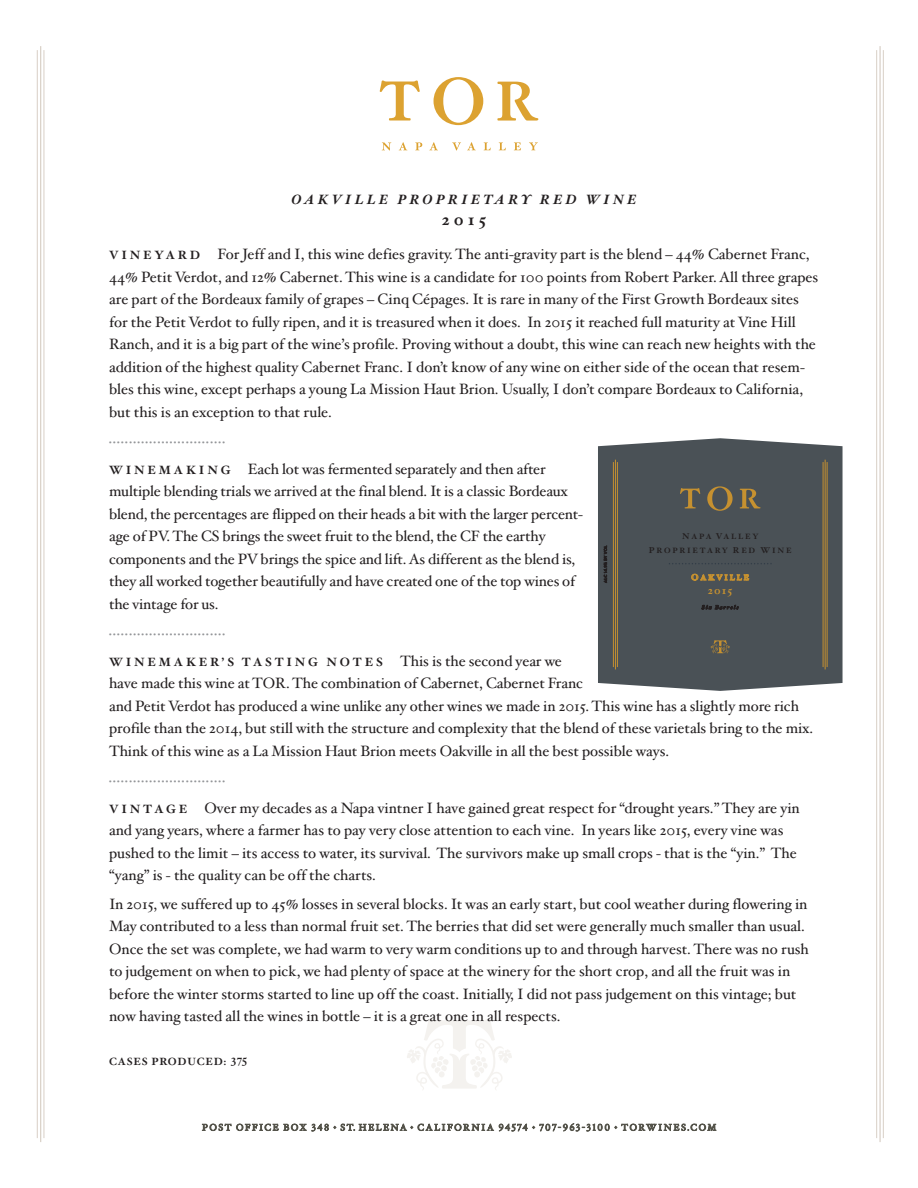
<style>
.page{position:relative;width:918px;height:1188px;background:#fff}
.page>*{position:absolute;margin:0;border:0;box-sizing:border-box;transform-origin:0 0}
.t1{font:700 16.5px "Hoefler Text";color:#231f20}
.t2{font:15px/22.5px "Hoefler Text";color:#231f20}
.t3{font:italic 700 13.5px "Hoefler Text";letter-spacing:.24em;color:#231f20}
.t4{font:700 12px "Hoefler Text";letter-spacing:.24em;color:#231f20}
.t5{font:700 10.8px "Hoefler Text";color:#c69130}
.t6{font:700 10.5px "Hoefler Text";letter-spacing:.075em;color:#231f20}
.t7{font:700 7.65px/13.6px "Hoefler Text";letter-spacing:.235em;color:#231f20;text-align:center}
.t8{font:7.5px "Hoefler Text";color:#939598}
.s1{font-weight:700;font-size:12px}
.s2{font-weight:400;font-size:15px}
.s3{font-family:"Hoefler Text Bold Alt";font-weight:400}
.s4{font-size:8.4px}
</style>
<div class="page">
<svg style="left:407px;top:1019px;width:105px;height:71px"></svg>
<svg style="left:434px;top:77px;width:49px;height:48px"></svg>
<svg style="left:497px;top:82px;width:42px;height:39px"></svg>
<svg style="left:380px;top:80px;width:40px;height:41px"></svg>
<svg style="left:452px;top:142px;width:9px;height:9px"></svg>
<svg style="left:467px;top:142px;width:9px;height:8px"></svg>
<svg style="left:484px;top:142px;width:7px;height:8px"></svg>
<svg style="left:499px;top:142px;width:7px;height:8px"></svg>
<svg style="left:514px;top:142px;width:7px;height:8px"></svg>
<svg style="left:529px;top:142px;width:9px;height:8px"></svg>
<svg style="left:382px;top:142px;width:9px;height:9px"></svg>
<svg style="left:399px;top:142px;width:8px;height:8px"></svg>
<svg style="left:415px;top:142px;width:7px;height:8px"></svg>
<svg style="left:429px;top:142px;width:9px;height:8px"></svg>
<svg style="left:202px;top:1124px;width:76px;height:7px"></svg>
<svg style="left:284px;top:1124px;width:22px;height:7px"></svg>
<svg style="left:312px;top:1123px;width:297px;height:8px"></svg>
<svg style="left:615px;top:1123px;width:101px;height:8px"></svg>
<hr style="left:879px;top:46px;width:2px;height:1096px;background:#d8cfc6">
<hr style="left:883px;top:50px;width:1px;height:1088px;background:#d8cfc6">
<hr style="left:876px;top:50px;width:1px;height:1088px;background:#d8cfc6">
<hr style="left:40px;top:46px;width:1px;height:1096px;background:#d8cfc6">
<hr style="left:44px;top:50px;width:1px;height:1088px;background:#d8cfc6">
<hr style="left:37px;top:50px;width:1px;height:1088px;background:#d8cfc6">
<div style="left:598px;top:438px;width:245px;height:253px;background:#4a5156"></div>
<hr style="left:615px;top:460px;width:1px;height:209px;background:#c69130">
<hr style="left:617px;top:462px;width:1px;height:205px;background:#c69130">
<hr style="left:613px;top:462px;width:1px;height:205px;background:#c69130">
<hr style="left:825px;top:460px;width:1px;height:209px;background:#c69130">
<hr style="left:827px;top:462px;width:1px;height:205px;background:#c69130">
<hr style="left:823px;top:462px;width:1px;height:205px;background:#c69130">
<svg style="left:707px;top:486px;width:26px;height:25px"></svg>
<svg style="left:740px;top:489px;width:21px;height:19px"></svg>
<svg style="left:680px;top:488px;width:20px;height:20px"></svg>
<svg style="left:604px;top:546px;width:3px;height:37px"></svg>
<svg style="left:692px;top:574px;width:57px;height:6px"></svg>
<svg style="left:702px;top:603px;width:37px;height:7px"></svg>
<svg style="left:669px;top:563px;width:103px;height:2px"></svg>
<svg style="left:711px;top:640px;width:19px;height:14px"></svg>
<p class="t3" style="left:292px;top:191px;width:346px">OAKVILLE PROPRIETARY RED WINE</p>
<p class="t1" style="left:442px;top:209px;width:46px">2015</p>
<p class="t2" style="left:109px;top:243px;width:711px"><span class="s1">V I N E Y A R D</span> For Jeff and I, this wine defies gravity. The anti-gravity part is the blend – 44% Cabernet Franc, 44% Petit Verdot, and 12% Cabernet. This wine is a candidate for 100 points from Robert Parker. All three grapes are part of the Bordeaux family of grapes – Cinq Cépages. It is rare in many of the First Growth Bordeaux sites for the Petit Verdot to fully ripen, and it is treasured when it does. In 2015 it reached full maturity at Vine Hill Ranch, and it is a big part of the wine’s profile. Proving without a doubt, this wine can reach new heights with the addition of the highest quality Cabernet Franc. I don’t know of any wine on either side of the ocean that resem&shy;bles this wine, except perhaps a young La Mission Haut Brion. Usually, I don’t compare Bordeaux to California, but this is an exception to that rule.</p>
<p class="t8" style="left:109px;top:438px;width:117px">•••••••••••••••••••••••••••••</p>
<p class="t2" style="left:109px;top:458px;width:476px"><span class="s1">W I N E M A K I N G</span> Each lot was fermented separately and then after multiple blending trials we arrived at the final blend. It is a classic Bordeaux blend, the percentages are flipped on their heads a bit with the larger percent&shy;age of PV. The CS brings the sweet fruit to the blend, the CF the earthy components and the PV brings the spice and lift. As different as the blend is, they all worked together beautifully and have created one of the top wines of the vintage for us.</p>
<p class="t8" style="left:109px;top:630px;width:117px">•••••••••••••••••••••••••••••</p>
<p class="t4" style="left:109px;top:654px;width:454px">WINEMAKER’S TASTING NOTES <span class="s2">This is the second year we</span></p>
<p class="t2" style="left:109px;top:672px;width:706px">have made this wine at TOR. The combination of Cabernet, Cabernet Franc<br>and Petit Verdot has produced a wine unlike any other wines we made in 2015. This wine has a slightly more rich profile than the 2014, but still with the structure and complexity that the blend of these varietals bring to the mix.<br>Think of this wine as a La Mission Haut Brion meets Oakville in all the best possible ways.</p>
<p class="t8" style="left:109px;top:777px;width:117px">•••••••••••••••••••••••••••••</p>
<p class="t2" style="left:109px;top:797px;width:692px"><span class="s1">V I N T A G E</span> Over my decades as a Napa vintner I have gained great respect for “drought years.” They are yin and yang years, where a farmer has to pay very close attention to each vine. In years like 2015, every vine was pushed to the limit – its access to water, its survival. The survivors make up small crops - that is the “yin.” The “yang” is - the quality can be off the charts.</p>
<p class="t2" style="left:109px;top:893px;width:701px">In 2015, we suffered up to 45% losses in several blocks. It was an early start, but cool weather during flowering in May contributed to a less than normal fruit set. The berries that did set were generally much smaller than usual.<br>Once the set was complete, we had warm to very warm conditions up to and through harvest. There was no rush to judgement on when to pick, we had plenty of space at the winery for the short crop, and all the fruit was in before the winter storms started to line up off the coast. Initially, I did not pass judgement on this vintage; but now having tasted all the wines in bottle – it is a great one in all respects.</p>
<p class="t6" style="left:109px;top:1055px;width:140px">CASES PRODUCED: <span class="s3">375</span></p>
<p class="t7" style="left:649px;top:530px;width:144px"><span class="s4">N</span>APA <span class="s4">V</span>ALLEY<br><span class="s4">P</span>ROPRIETARY <span class="s4">R</span>ED <span class="s4">W</span>INE</p>
<p class="t5" style="left:708px;top:583px;width:26px">2015</p>
</div>
